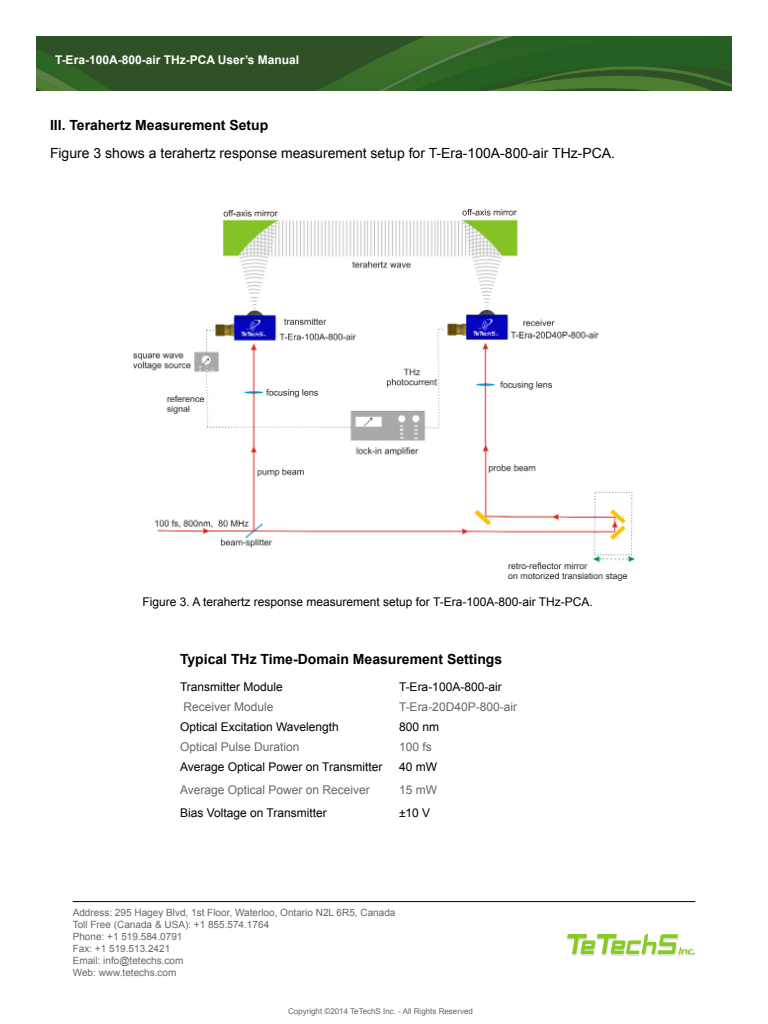
<style>
.page{position:relative;width:768px;height:1024px;background:#fff}
.page>*{position:absolute;margin:0;border:0;box-sizing:border-box;transform-origin:0 0}
.t1{font:14px "Arial";color:#000}
.t2{font:700 14px "Arial";color:#000}
.t3{font:12px "Arial";color:#000}
.t4{font:12px "Arial";color:#666}
.t5{font:700 12px "Arial";color:#fff}
.t6{font:10px "Arial";color:#666}
.t7{font:8px "Arial";color:#666}
</style>
<div class="page">
<img style="left:36px;top:36px;width:696px;height:55px">
<img style="left:133px;top:209px;width:502px;height:372px">
<hr style="left:73px;top:901px;width:622px;height:1px;background:#000">
<img style="left:567px;top:934px;width:127px;height:22px">
<p class="t5" style="left:55px;top:52px;width:246px">T-Era-100A-800-air THz-PCA User’s Manual</p>
<p class="t2" style="left:50px;top:116px;width:220px">III. Terahertz Measurement Setup</p>
<p class="t1" style="left:50px;top:144px;width:567px">Figure 3 shows a terahertz response measurement setup for T-Era-100A-800-air THz-PCA.</p>
<p class="t3" style="left:142px;top:594px;width:452px">Figure 3. A terahertz response measurement setup for T-Era-100A-800-air THz-PCA.</p>
<p class="t2" style="left:180px;top:650px;width:324px">Typical THz Time-Domain Measurement Settings</p>
<p class="t3" style="left:180px;top:679px;width:104px">Transmitter Module</p>
<p class="t3" style="left:399px;top:679px;width:104px">T-Era-100A-800-air</p>
<p class="t4" style="left:183px;top:699px;width:92px">Receiver Module</p>
<p class="t4" style="left:399px;top:699px;width:120px">T-Era-20D40P-800-air</p>
<p class="t3" style="left:180px;top:719px;width:160px">Optical Excitation Wavelength</p>
<p class="t3" style="left:399px;top:719px;width:42px">800 nm</p>
<p class="t4" style="left:180px;top:739px;width:121px">Optical Pulse Duration</p>
<p class="t4" style="left:399px;top:739px;width:34px">100 fs</p>
<p class="t3" style="left:180px;top:759px;width:204px">Average Optical Power on Transmitter</p>
<p class="t3" style="left:399px;top:759px;width:40px">40 mW</p>
<p class="t4" style="left:180px;top:782px;width:191px">Average Optical Power on Receiver</p>
<p class="t4" style="left:399px;top:782px;width:40px">15 mW</p>
<p class="t3" style="left:180px;top:805px;width:148px">Bias Voltage on Transmitter</p>
<p class="t3" style="left:399px;top:805px;width:33px">±10 V</p>
<p class="t6" style="left:73px;top:906px;width:324px">Address: 295 Hagey Blvd, 1st Floor, Waterloo, Ontario N2L 6R5, Canada</p>
<p class="t6" style="left:73px;top:918px;width:198px">Toll Free (Canada &amp; USA): +1 855.574.1764</p>
<p class="t6" style="left:73px;top:930px;width:111px">Phone: +1 519.584.0791</p>
<p class="t6" style="left:73px;top:942px;width:99px">Fax: +1 519.513.2421</p>
<p class="t6" style="left:73px;top:954px;width:112px">Email: info@tetechs.com</p>
<p class="t6" style="left:73px;top:966px;width:105px">Web: www.tetechs.com</p>
<p class="t7" style="left:288px;top:1006px;width:186px">Copyright ©2014 TeTechS Inc. - All Rights Reserved</p>
</div>
